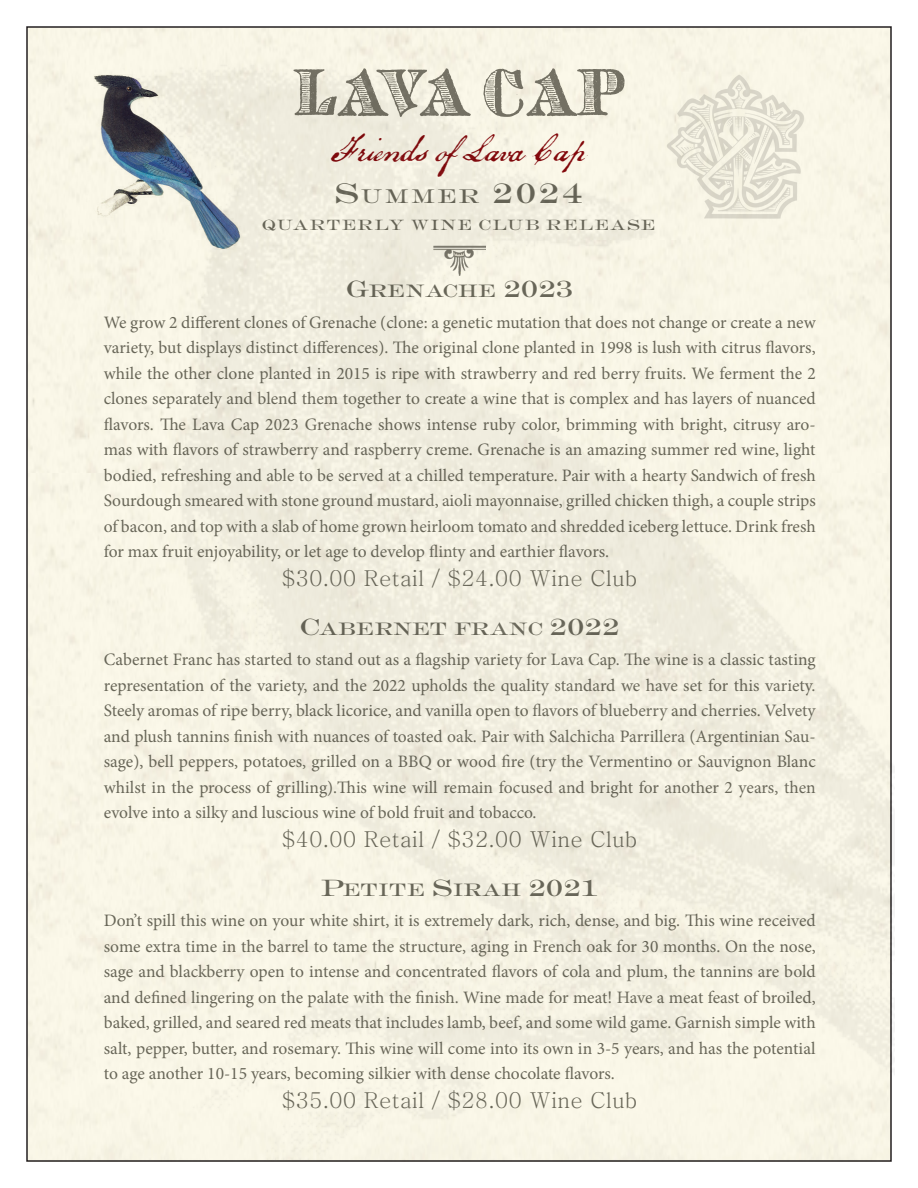
<style>
.page{position:relative;width:918px;height:1188px;background:#fff}
.page>*{position:absolute;margin:0;border:0;box-sizing:border-box;transform-origin:0 0}
.t1{font:37.5px "P22 Declaration Pro";letter-spacing:.01em;color:#82080b}
.t2{font:31.5px "Engravure AT";color:#686658}
.t3{font:26.25px "Engravure AT";color:#686658}
.t4{font:500 21.9px "Adobe Myungjo Std";color:#686658}
.t5{font:17.55px/25.5px "Minion Pro";color:#686658;text-align:justify}
.t6{font:16.5px "Engravure AT";letter-spacing:.075em;color:#686658}
.s1{font-size:22.05px}
</style>
<div class="page">
<img style="left:30px;top:26px;width:864px;height:1135px">
<img style="left:79px;top:68px;width:175px;height:189px">
<img style="left:433px;top:246px;width:53px;height:30px">
<p class="t1" style="left:331px;top:126px;width:256px">Friends ofLava Cap</p>
<p class="t2" style="left:335px;top:177px;width:250px">S<span class="s1">UMMER</span> 2024</p>
<p class="t6" style="left:262px;top:217px;width:32px">QUARTERLY</p>
<p class="t6" style="left:411px;top:217px;width:35px">WINE</p>
<p class="t6" style="left:479px;top:217px;width:31px">CLUB</p>
<p class="t6" style="left:546px;top:217px;width:17px">RELEA</p>
<p class="t6" style="left:627px;top:217px;width:28px">SE</p>
<p class="t3" style="left:346px;top:275px;width:229px">Grenache 2023</p>
<p class="t5" style="left:104px;top:309px;width:714px">We grow 2 different clones of Grenache (clone: a genetic mutation that does not change or create a new variety, but displays distinct differences). The original clone planted in 1998 is lush with citrus flavors, while the other clone planted in 2015 is ripe with strawberry and red berry fruits. We ferment the 2 clones separately and blend them together to create a wine that is complex and has layers of nuanced flavors. The Lava Cap 2023 Grenache shows intense ruby color, brimming with bright, citrusy aro&shy;mas with flavors of strawberry and raspberry creme. Grenache is an amazing summer red wine, light bodied, refreshing and able to be served at a chilled temperature. Pair with a hearty Sandwich of fresh Sourdough smeared with stone ground mustard, aioli mayonnaise, grilled chicken thigh, a couple strips of bacon, and top with a slab of home grown heirloom tomato and shredded iceberg lettuce. Drink fresh for max fruit enjoyability, or let age to develop flinty and earthier flavors.</p>
<p class="t4" style="left:282px;top:567px;width:357px">$30.00 Retail / $24.00 Wine Club</p>
<p class="t3" style="left:300px;top:612px;width:321px">Cabernet franc 2022</p>
<p class="t5" style="left:104px;top:647px;width:713px">Cabernet Franc has started to stand out as a flagship variety for Lava Cap. The wine is a classic tasting representation of the variety, and the 2022 upholds the quality standard we have set for this variety.<br>Steely aromas of ripe berry, black licorice, and vanilla open to flavors of blueberry and cherries. Velvety and plush tannins finish with nuances of toasted oak. Pair with Salchicha Parrillera (Argentinian Sau&shy;sage), bell peppers, potatoes, grilled on a BBQ or wood fire (try the Vermentino or Sauvignon Blanc whilst in the process of grilling).This wine will remain focused and bright for another 2 years, then evolve into a silky and luscious wine of bold fruit and tobacco.</p>
<p class="t4" style="left:282px;top:828px;width:357px">$40.00 Retail / $32.00 Wine Club</p>
<p class="t3" style="left:321px;top:873px;width:279px">Petite Sirah 2021</p>
<p class="t5" style="left:104px;top:908px;width:714px">Don’t spill this wine on your white shirt, it is extremely dark, rich, dense, and big. This wine received some extra time in the barrel to tame the structure, aging in French oak for 30 months. On the nose, sage and blackberry open to intense and concentrated flavors of cola and plum, the tannins are bold and defined lingering on the palate with the finish. Wine made for meat! Have a meat feast of broiled, baked, grilled, and seared red meats that includes lamb, beef, and some wild game. Garnish simple with salt, pepper, butter, and rosemary. This wine will come into its own in 3-5 years, and has the potential to age another 10-15 years, becoming silkier with dense chocolate flavors.</p>
<p class="t4" style="left:282px;top:1089px;width:357px">$35.00 Retail / $28.00 Wine Club</p>
</div>
